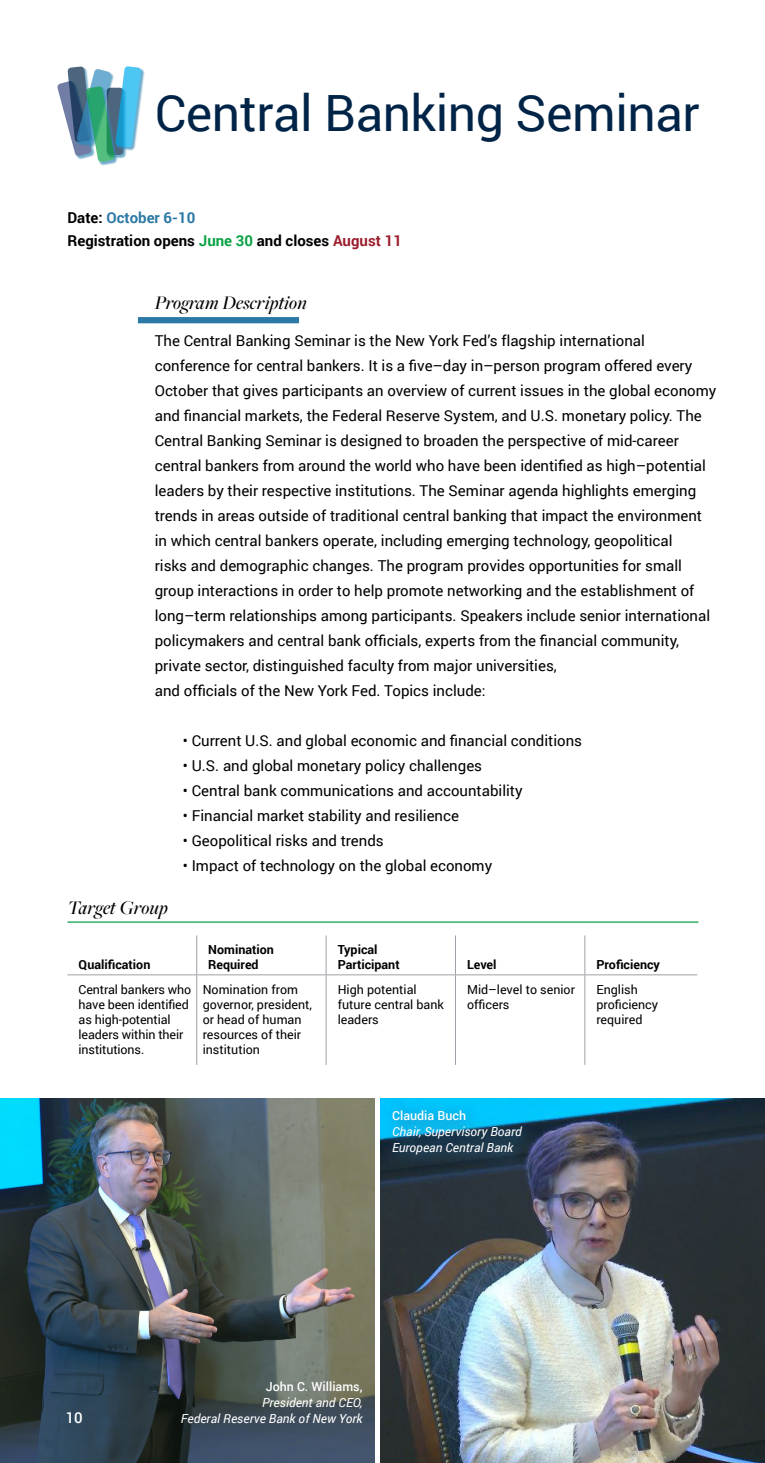
<style>
.page{position:relative;width:765px;height:1463px;background:#fff}
.page>*{position:absolute;margin:0;border:0;box-sizing:border-box;transform-origin:0 0}
.t1{font:50px "Roboto";letter-spacing:-.01em;color:#002447}
.t2{font:italic 500 20px "Freight Big Pro";letter-spacing:.01em;color:#000}
.t3{font:15px/25px "Roboto";color:#000}
.t4{font:700 15px/22.5px "Roboto";color:#000}
.t5{font:500 15px "Roboto";color:#fff}
.t6{font:12.5px/15px "Roboto";color:#000}
.t7{font:italic 12.5px/16.2px "Roboto";color:#fff;text-align:right}
.t8{font:700 12.5px/15px "Roboto";color:#000}
.t9{font:500 12.5px "Roboto";color:#fff}
.s1{color:#2d79a6}
.s2{color:#0aa245}
.s3{color:#9c1e2d}
</style>
<div class="page">
<svg style="left:141px;top:68px;width:4px;height:32px"></svg>
<svg style="left:99px;top:162px;width:17px;height:3px"></svg>
<svg style="left:57px;top:66px;width:84px;height:96px"></svg>
<hr style="left:196px;top:935px;width:1px;height:39px;background:#9fa1a8">
<hr style="left:326px;top:935px;width:1px;height:39px;background:#9fa1a8">
<hr style="left:455px;top:935px;width:1px;height:39px;background:#9fa1a8">
<hr style="left:585px;top:935px;width:1px;height:39px;background:#9fa1a8">
<hr style="left:67px;top:974px;width:130px;height:1px;background:#9fa1a8">
<hr style="left:197px;top:974px;width:129px;height:1px;background:#9fa1a8">
<hr style="left:196px;top:975px;width:1px;height:90px;background:#9fa1a8">
<hr style="left:326px;top:974px;width:129px;height:1px;background:#9fa1a8">
<hr style="left:326px;top:975px;width:1px;height:90px;background:#9fa1a8">
<hr style="left:455px;top:974px;width:130px;height:1px;background:#9fa1a8">
<hr style="left:455px;top:975px;width:1px;height:90px;background:#9fa1a8">
<hr style="left:585px;top:974px;width:112px;height:1px;background:#9fa1a8">
<hr style="left:585px;top:975px;width:1px;height:90px;background:#9fa1a8">
<div style="left:138px;top:317px;width:161px;height:6px;background:#2d79a6"></div>
<hr style="left:68px;top:921px;width:630px;height:1px;background:#0aa245">
<img style="left:0;top:1098px;width:375px;height:364px">
<img style="left:380px;top:1098px;width:385px;height:364px">
<svg style="left:383px;top:1101px;width:154px;height:67px;background:#127092"></svg>
<h1 class="t1" style="left:155px;top:78px;width:546px">Central Banking Seminar</h1>
<p class="t4" style="left:67px;top:206px;width:336px">Date: <span class="s1">October 6-10<br></span>Registration opens <span class="s2">June 30</span> and closes <span class="s3">August 11</span></p>
<h2 class="t2" style="left:155px;top:290px;width:154px">Program Description</h2>
<p class="t3" style="left:155px;top:327px;width:563px">The Central Banking Seminar is the New York Fed’s flagship international conference for central bankers. It is a five–day in–person program offered every October that gives participants an overview of current issues in the global economy and financial markets, the Federal Reserve System, and U.S. monetary policy. The Central Banking Seminar is designed to broaden the perspective of mid-career central bankers from around the world who have been identified as high–potential leaders by their respective institutions. The Seminar agenda highlights emerging trends in areas outside of traditional central banking that impact the environment in which central bankers operate, including emerging technology, geopolitical<br>risks and demographic changes. The program provides opportunities for small group interactions in order to help promote networking and the establishment of long–term relationships among participants. Speakers include senior international policymakers and central bank officials, experts from the financial community, private sector, distinguished faculty from major universities,<br>and officials of the New York Fed. Topics include:</p>
<p class="t3" style="left:183px;top:727px;width:401px">• Current U.S. and global economic and financial conditions</p>
<p class="t3" style="left:183px;top:752px;width:301px">• U.S. and global monetary policy challenges</p>
<p class="t3" style="left:183px;top:777px;width:341px">• Central bank communications and accountability</p>
<p class="t3" style="left:183px;top:802px;width:278px">• Financial market stability and resilience</p>
<p class="t3" style="left:183px;top:827px;width:202px">• Geopolitical risks and trends</p>
<p class="t3" style="left:183px;top:852px;width:311px">• Impact of technology on the global economy</p>
<h2 class="t2" style="left:68px;top:894px;width:102px">Target Group</h2>
<p class="t8" style="left:79px;top:956px;width:73px">Qualification</p>
<p class="t8" style="left:208px;top:941px;width:67px">Nomination<br>Required</p>
<p class="t8" style="left:338px;top:941px;width:64px">Typical<br>Participant</p>
<p class="t8" style="left:467px;top:956px;width:31px">Level</p>
<p class="t8" style="left:596px;top:956px;width:65px">Proficiency</p>
<p class="t6" style="left:79px;top:981px;width:114px">Central bankers who have been identified as high-potential leaders within their institutions.</p>
<p class="t6" style="left:203px;top:981px;width:111px">Nomination from governor, president, or head of human resources of their institution</p>
<p class="t6" style="left:338px;top:981px;width:108px">High potential future central bank leaders</p>
<p class="t6" style="left:467px;top:981px;width:109px">Mid–level to senior officers</p>
<p class="t6" style="left:596px;top:981px;width:63px">English proficiency required</p>
<p class="t5" style="left:66px;top:1406px;width:19px">10</p>
<p class="t9" style="left:392px;top:1106px;width:76px">Claudia Buch</p>
<p class="t7" style="left:392px;top:1123px;width:131px;text-align:left">Chair, Supervisory Board<br>European Central Bank</p>
<p class="t9" style="left:266px;top:1377px;width:98px">John C. Williams,</p>
<p class="t7" style="left:181px;top:1393px;width:183px">President and CEO,<br>Federal Reserve Bank of New York</p>
</div>
